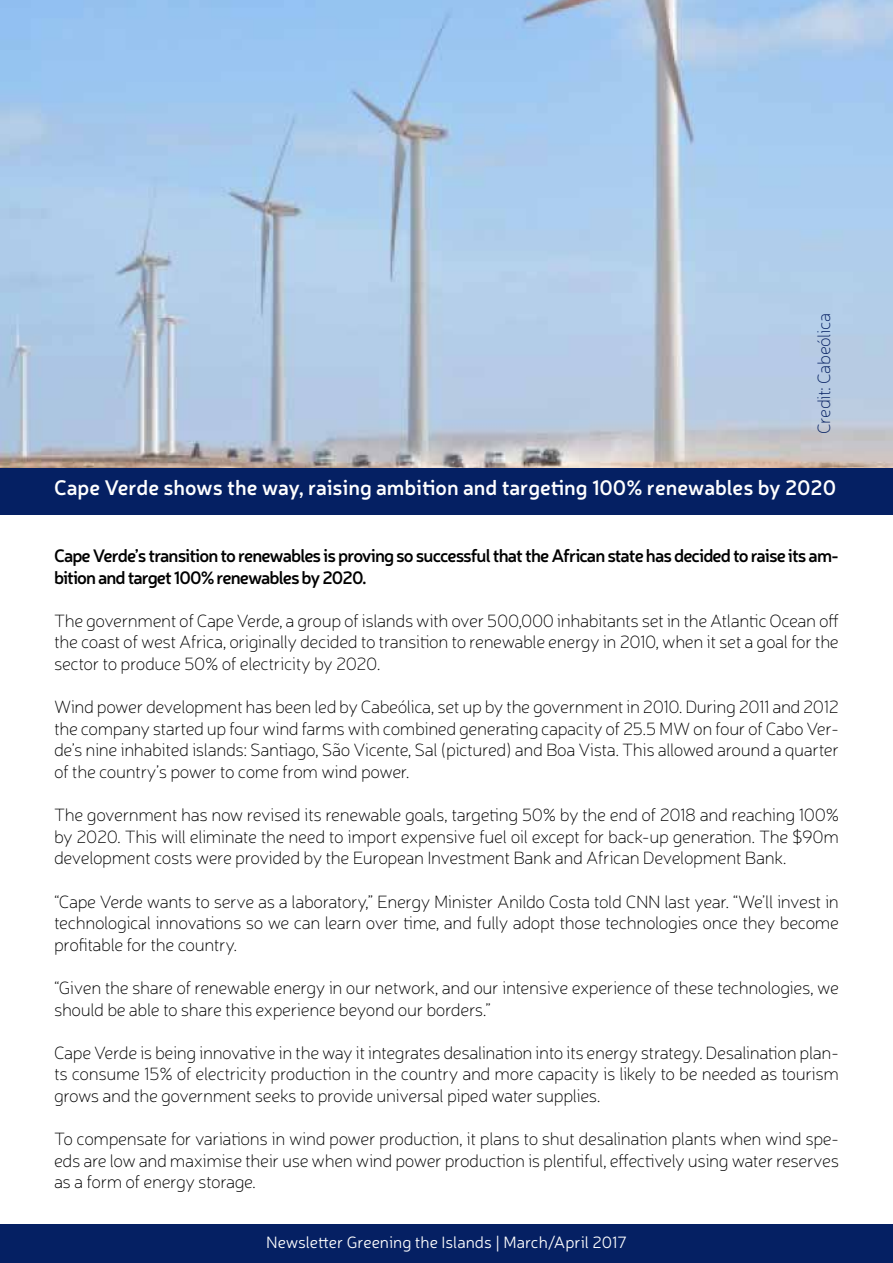
<style>
.page{position:relative;width:893px;height:1263px;background:#fff}
.page>*{position:absolute;margin:0;border:0;box-sizing:border-box;transform-origin:0 0}
.t1{font:600 21px "Neris";color:#fff}
.t2{font:100 18px/21.6px "Neris";letter-spacing:-.02em;color:#000;text-align:justify}
.t3{font:600 18px/21.6px "Neris";letter-spacing:-.05em;color:#000}
.t4{font:100 18px "Neris";letter-spacing:-.02em;color:#052063}
.t5{font:300 16.5px "Neris";color:#fff}
</style>
<div class="page">
<img style="left:0;top:0;width:893px;height:468px">
<div style="left:0;top:468px;width:893px;height:46px;background:#052063"></div>
<div style="left:0;top:1224px;width:893px;height:39px;background:#052063"></div>
<p class="t4" style="left:813px;top:434px;width:122px;rotate:-90deg">Credit: Cabeólica</p>
<p class="t1" style="left:54px;top:473px;width:784px">Cape Verde shows the way, raising ambition and targeting 100% renewables by 2020</p>
<p class="t3" style="left:54px;top:544px;width:787px">Cape Verde’s transition to renewables is proving so successful that the African state has decided to raise its am&shy;bition and target 100% renewables by 2020.</p>
<p class="t2" style="left:54px;top:609px;width:786px">The government of Cape Verde, a group of islands with over 500,000 inhabitants set in the Atlantic Ocean off the coast of west Africa, originally decided to transition to renewable energy in 2010, when it set a goal for the sector to produce 50% of electricity by 2020.</p>
<p class="t2" style="left:54px;top:696px;width:786px">Wind power development has been led by Cabeólica, set up by the government in 2010. During 2011 and 2012 the company started up four wind farms with combined generating capacity of 25.5 MW on four of Cabo Ver&shy;de’s nine inhabited islands: Santiago, São Vicente, Sal (pictured) and Boa Vista. This allowed around a quarter of the country’s power to come from wind power.</p>
<p class="t2" style="left:54px;top:804px;width:787px">The government has now revised its renewable goals, targeting 50% by the end of 2018 and reaching 100% by 2020. This will eliminate the need to import expensive fuel oil except for back-up generation. The $90m development costs were provided by the European Investment Bank and African Development Bank.</p>
<p class="t2" style="left:54px;top:890px;width:786px">“Cape Verde wants to serve as a laboratory,” Energy Minister Anildo Costa told CNN last year. “We’ll invest in technological innovations so we can learn over time, and fully adopt those technologies once they become profitable for the country.</p>
<p class="t2" style="left:54px;top:976px;width:786px">“Given the share of renewable energy in our network, and our intensive experience of these technologies, we should be able to share this experience beyond our borders.”</p>
<p class="t2" style="left:54px;top:1041px;width:787px">Cape Verde is being innovative in the way it integrates desalination into its energy strategy. Desalination plan&shy;ts consume 15% of electricity production in the country and more capacity is likely to be needed as tourism grows and the government seeks to provide universal piped water supplies.</p>
<p class="t2" style="left:54px;top:1128px;width:787px">To compensate for variations in wind power production, it plans to shut desalination plants when wind spe&shy;eds are low and maximise their use when wind power production is plentiful, effectively using water reserves as a form of energy storage.</p>
<p class="t5" style="left:266px;top:1231px;width:362px">Newsletter Greening the Islands | March/April 2017</p>
</div>
